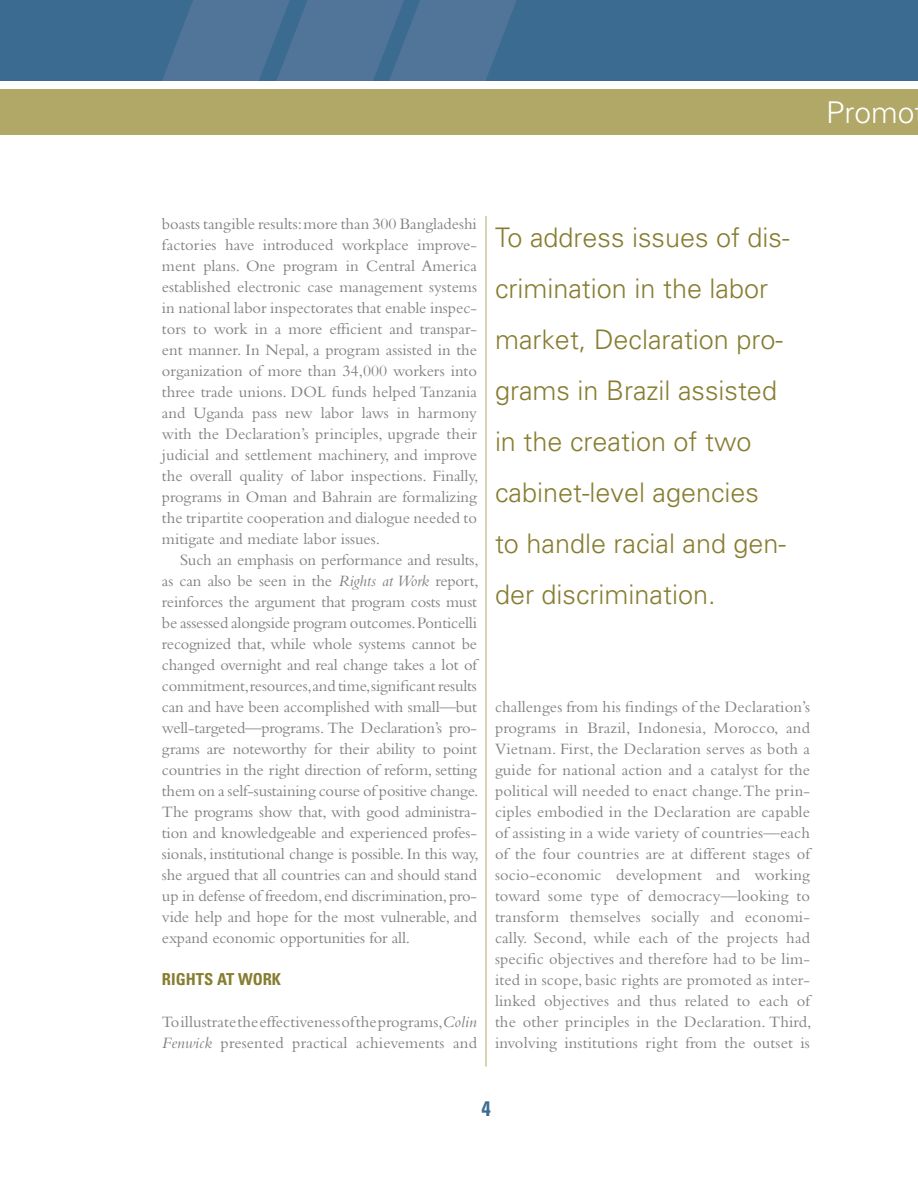
<style>
.page{position:relative;width:918px;height:1188px;background:#fff}
.page>*{position:absolute;margin:0;border:0;box-sizing:border-box;transform-origin:0 0}
.t1{font:300 30px "Univers";color:#fff}
.t2{font:300 27px/51px "Univers";color:#877d30}
.t3{font:700 condensed 21px "Univers";color:#3c6b91}
.t4{font:16.5px/21px "Bembo";letter-spacing:.005em;color:#807f83;text-align:justify}
.t5{font:700 condensed 16.5px "Univers";color:#877d30}
.s1{font-style:italic}
</style>
<div class="page">
<div style="left:0;top:0;width:918px;height:81px;background:#3c6b91"></div>
<div style="left:0;top:90px;width:918px;height:45px;background:#b1a767"></div>
<svg style="left:162px;top:0;width:354px;height:81px"></svg>
<hr style="left:486px;top:216px;width:1px;height:850px;background:#b1a767">
<h1 class="t1" style="left:826px;top:94px;width:90px">Promo</h1>
<p class="t4" style="left:162px;top:213px;width:318px">boasts tangible results: more than 300 Bangladeshi factories have introduced workplace improve&shy;ment plans. One program in Central America established electronic case management systems in national labor inspectorates that enable inspec&shy;tors to work in a more efficient and transpar&shy;ent manner. In Nepal, a program assisted in the organization of more than 34,000 workers into three trade unions. DOL funds helped Tanzania and Uganda pass new labor laws in harmony with the Declaration’s principles, upgrade their judicial and settlement machinery, and improve the overall quality of labor inspections. Finally, programs in Oman and Bahrain are formalizing the tripartite cooperation and dialogue needed to mitigate and mediate labor issues.</p>
<p class="t4" style="left:162px;top:549px;width:318px;text-indent:18px">Such an emphasis on performance and results, as can also be seen in the <span class="s1">Rights at Work</span> report, reinforces the argument that program costs must be assessed alongside program outcomes. Ponticelli recognized that, while whole systems cannot be changed overnight and real change takes a lot of commitment,resources,and time,significant results can and have been accomplished with small—but well-targeted—programs. The Declaration’s pro&shy;grams are noteworthy for their ability to point countries in the right direction of reform, setting them on a self-sustaining course of positive change.<br>The programs show that, with good administra&shy;tion and knowledgeable and experienced profes&shy;sionals, institutional change is possible. In this way, she argued that all countries can and should stand up in defense of freedom, end discrimination, pro&shy;vide help and hope for the most vulnerable, and expand economic opportunities for all.</p>
<p class="t5" style="left:162px;top:969px;width:121px">RIGHTS AT WORK</p>
<p class="t4" style="left:162px;top:1011px;width:316px">To illustrate the effectiveness of the programs,<span class="s1">Colin<br>Fenwick</span> presented practical achievements and</p>
<h2 class="t2" style="left:495px;top:212px;width:296px">To address issues of dis&shy;crimination in the labor market, Declaration pro&shy;grams in Brazil assisted in the creation of two cabinet-level agencies to handle racial and gen&shy;der discrimination.</h2>
<p class="t4" style="left:495px;top:696px;width:318px">challenges from his findings of the Declaration’s programs in Brazil, Indonesia, Morocco, and Vietnam. First, the Declaration serves as both a guide for national action and a catalyst for the political will needed to enact change. The prin&shy;ciples embodied in the Declaration are capable of assisting in a wide variety of countries—each of the four countries are at different stages of socio-economic development and working toward some type of democracy—looking to transform themselves socially and economi&shy;cally. Second, while each of the projects had specific objectives and therefore had to be lim&shy;ited in scope, basic rights are promoted as inter&shy;linked objectives and thus related to each of the other principles in the Declaration. Third, involving institutions right from the outset is</p>
<p class="t3" style="left:481px;top:1095px;width:11px">4</p>
</div>
